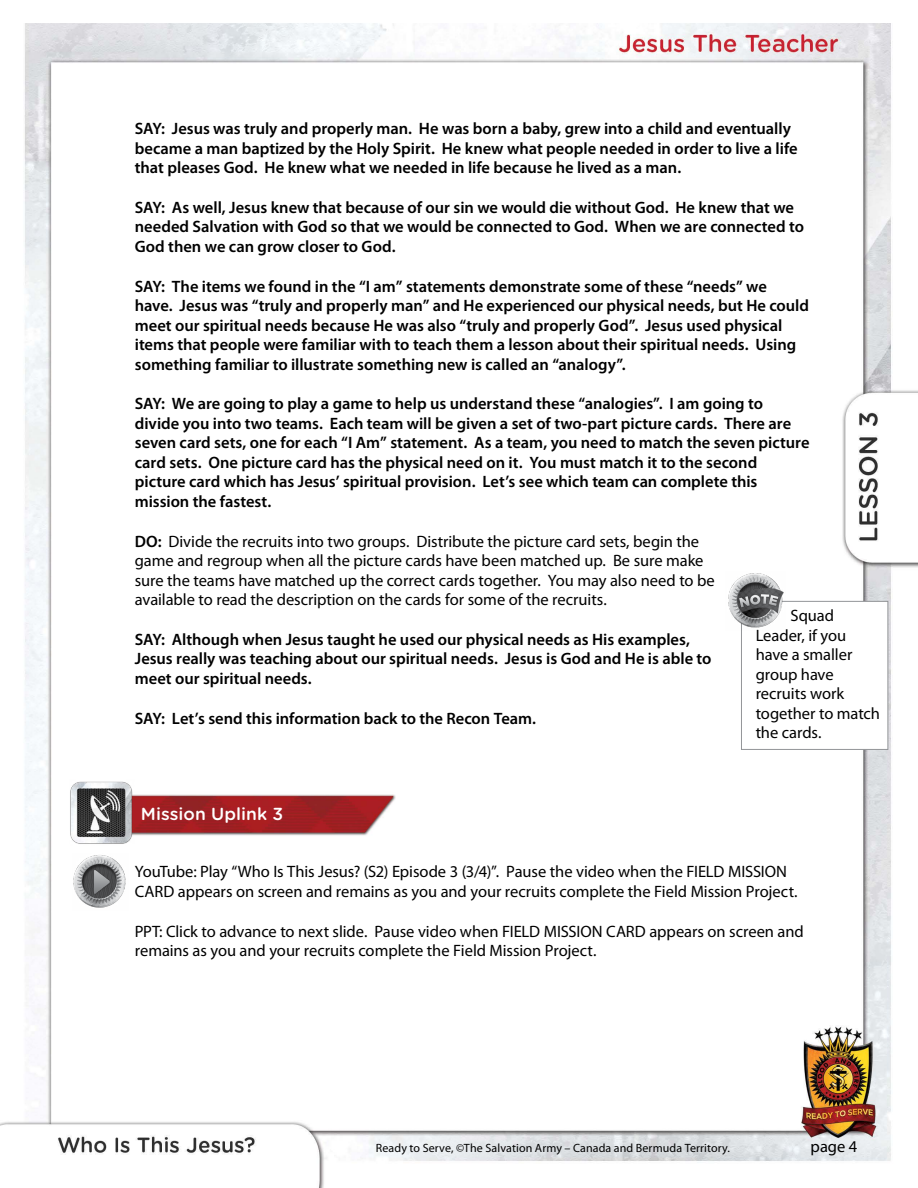
<style>
.page{position:relative;width:918px;height:1188px;background:#fff}
.page>*{position:absolute;margin:0;border:0;box-sizing:border-box;transform-origin:0 0}
.t1{font:500 17.4px "Gotham Rounded";letter-spacing:.005em;color:#fff}
.t2{font:600 16.5px/19.5px "Myriad Pro";color:#000}
.t3{font:16.5px/19.5px "Myriad Pro";letter-spacing:-.005em;color:#000}
.t4{font:12px "Myriad Pro";letter-spacing:.01em;color:#000}
.s1{font-weight:600}
</style>
<div class="page">
<img style="left:0;top:23px;width:918px;height:1165px">
<img style="left:135px;top:791px;width:261px;height:45px">
<img style="left:70px;top:779px;width:65px;height:66px">
<img style="left:73px;top:853px;width:56px;height:57px">
<div style="left:741px;top:601px;width:147px;height:149px;background:#fff;border:1px solid #939598"></div>
<img style="left:726px;top:572px;width:60px;height:58px">
<p class="t2" style="left:135px;top:118px;width:664px">SAY: Jesus was truly and properly man. He was born a baby, grew into a child and eventually became a man baptized by the Holy Spirit. He knew what people needed in order to live a life that pleases God. He knew what we needed in life because he lived as a man.</p>
<p class="t2" style="left:135px;top:197px;width:671px">SAY: As well, Jesus knew that because of our sin we would die without God. He knew that we needed Salvation with God so that we would be connected to God. When we are connected to<br>God then we can grow closer to God.</p>
<p class="t2" style="left:135px;top:276px;width:676px">SAY: The items we found in the “I am” statements demonstrate some of these “needs” we<br>have. Jesus was “truly and properly man” and He experienced our physical needs, but He could meet our spiritual needs because He was also “truly and properly God”. Jesus used physical items that people were familiar with to teach them a lesson about their spiritual needs. Using something familiar to illustrate something new is called an “analogy”.</p>
<p class="t2" style="left:135px;top:394px;width:676px">SAY: We are going to play a game to help us understand these “analogies”. I am going to divide you into two teams. Each team will be given a set of two-part picture cards. There are seven card sets, one for each “I Am” statement. As a team, you need to match the seven picture card sets. One picture card has the physical need on it. You must match it to the second picture card which has Jesus’ spiritual provision. Let’s see which team can complete this mission the fastest.</p>
<p class="t3" style="left:135px;top:531px;width:582px"><span class="s1">DO:</span> Divide the recruits into two groups. Distribute the picture card sets, begin the game and regroup when all the picture cards have been matched up. Be sure make sure the teams have matched up the correct cards together. You may also need to be available to read the description on the cards for some of the recruits.</p>
<p class="t2" style="left:135px;top:629px;width:578px">SAY: Although when Jesus taught he used our physical needs as His examples,<br>Jesus really was teaching about our spiritual needs. Jesus is God and He is able to meet our spiritual needs.</p>
<p class="t2" style="left:135px;top:708px;width:403px">SAY: Let’s send this information back to the Recon Team.</p>
<p class="t3" style="left:756px;top:606px;width:126px;text-indent:35px">Squad<br>Leader, if you have a smaller group have recruits work together to match the cards.</p>
<p class="t1" style="left:141px;top:802px;width:144px">Mission Uplink 3</p>
<p class="t3" style="left:135px;top:862px;width:664px">YouTube: Play “Who Is This Jesus? (S2) Episode 3 (3/4)”. Pause the video when the FIELD MISSION<br>CARD appears on screen and remains as you and your recruits complete the Field Mission Project.</p>
<p class="t3" style="left:135px;top:921px;width:670px">PPT: Click to advance to next slide. Pause video when FIELD MISSION CARD appears on screen and remains as you and your recruits complete the Field Mission Project.</p>
<p class="t4" style="left:376px;top:1141px;width:356px">Ready to Serve, ©The Salvation Army – Canada and Bermuda Territory.</p>
<p class="t3" style="left:811px;top:1136px;width:48px">page 4</p>
</div>
